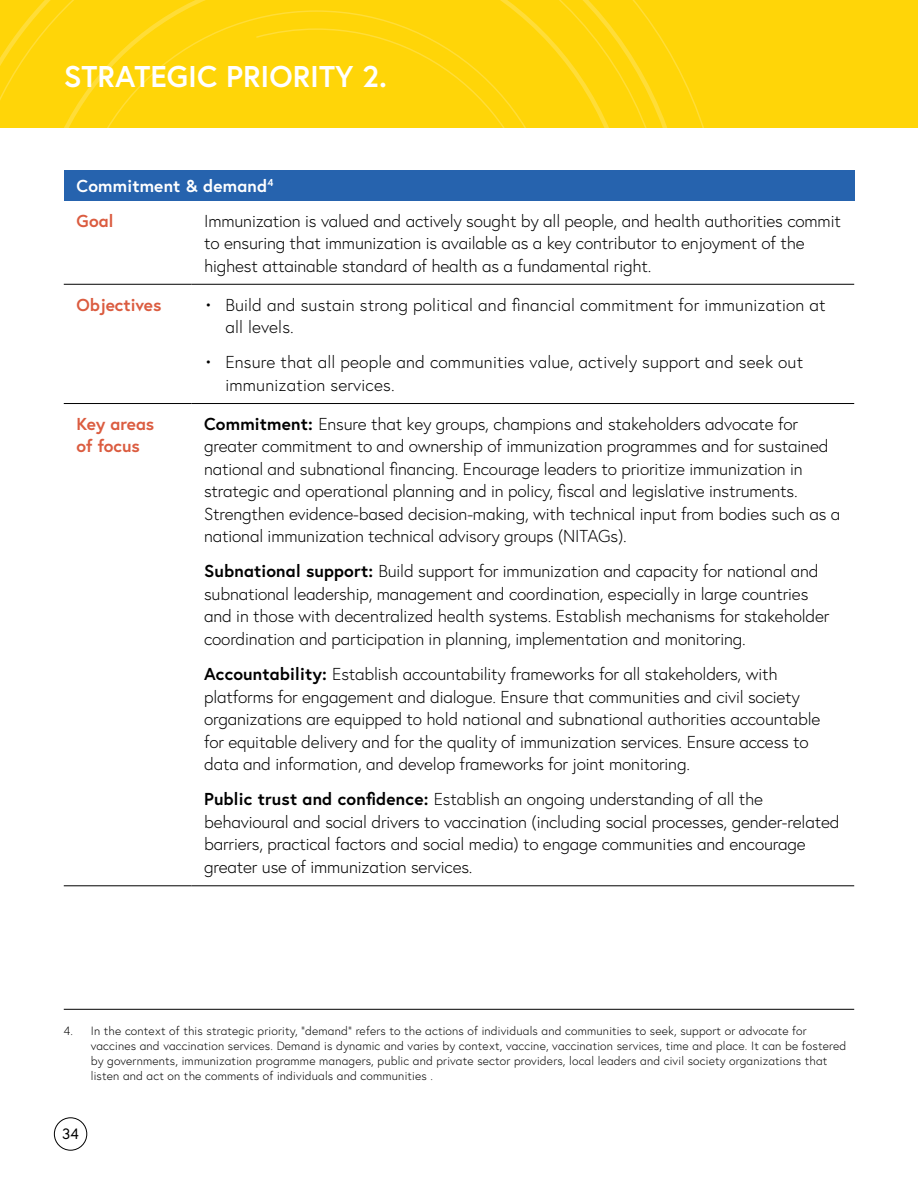
<style>
.page{position:relative;width:918px;height:1188px;background:#fff}
.page>*{position:absolute;margin:0;border:0;box-sizing:border-box;transform-origin:0 0}
.t1{font:700 30px "Europa";color:#fff}
.t2{font:300 17.25px/22.5px "Europa";letter-spacing:-.01em;color:#000}
.t3{font:300 17.25px/22.5px "Europa";letter-spacing:.01em;color:#000}
.t4{font:700 17.25px/22.5px "Europa";color:#db5c40}
.t5{font:700 17.25px/34.8px "Europa";letter-spacing:.01em;color:#fff}
.t6{font:15px "Europa";color:#000}
.t7{font:300 12px/15px "Europa";letter-spacing:.015em;color:#000}
.s1{color:#db5c40}
.s2{font-weight:700}
</style>
<div class="page">
<div style="left:54px;top:1117px;width:33px;height:34px;border:1px solid #000;border-radius:50%"></div>
<div style="left:64px;top:170px;width:790px;height:30px;background:#2663ae"></div>
<hr style="left:64px;top:284px;width:127px;height:1px;background:#000">
<hr style="left:191px;top:284px;width:663px;height:1px;background:#000">
<hr style="left:64px;top:403px;width:127px;height:1px;background:#000">
<hr style="left:191px;top:403px;width:663px;height:1px;background:#000">
<hr style="left:64px;top:886px;width:127px;height:1px;background:#000">
<hr style="left:191px;top:886px;width:663px;height:1px;background:#000">
<hr style="left:64px;top:1009px;width:790px;height:1px;background:#000">
<div style="left:0;top:0;width:918px;height:128px;background:#ffd508"></div>
<svg style="left:0;top:0;width:704px;height:128px"></svg>
<h1 class="t1" style="left:64px;top:56px;width:325px">STRATEGIC PRIORITY 2.</h1>
<p class="t5" style="left:77px;top:168px;width:198px">Commitment &amp; demand<sup>4<br></sup><span class="s1">Goal</span></p>
<p class="t2" style="left:204px;top:209px;width:638px">Immunization is valued and actively sought by all people, and health authorities commit to ensuring that immunization is available as a key contributor to enjoyment of the highest attainable standard of health as a fundamental right.</p>
<p class="t4" style="left:77px;top:293px;width:86px">Objectives</p>
<p class="t3" style="left:225px;top:293px;width:602px;text-indent:-21px">• Build and sustain strong political and financial commitment for immunization at all levels.</p>
<p class="t3" style="left:225px;top:351px;width:579px;text-indent:-21px">• Ensure that all people and communities value, actively support and seek out immunization services.</p>
<p class="t4" style="left:77px;top:412px;width:79px">Key areas of focus</p>
<p class="t2" style="left:204px;top:412px;width:638px"><span class="s2">Commitment:</span> Ensure that key groups, champions and stakeholders advocate for greater commitment to and ownership of immunization programmes and for sustained national and subnational financing. Encourage leaders to prioritize immunization in strategic and operational planning and in policy, fiscal and legislative instruments.<br>Strengthen evidence-based decision-making, with technical input from bodies such as a national immunization technical advisory groups (NITAGs).</p>
<p class="t2" style="left:204px;top:560px;width:627px"><span class="s2">Subnational support:</span> Build support for immunization and capacity for national and subnational leadership, management and coordination, especially in large countries and in those with decentralized health systems. Establish mechanisms for stakeholder coordination and participation in planning, implementation and monitoring.</p>
<p class="t2" style="left:204px;top:663px;width:618px"><span class="s2">Accountability:</span> Establish accountability frameworks for all stakeholders, with platforms for engagement and dialogue. Ensure that communities and civil society organizations are equipped to hold national and subnational authorities accountable for equitable delivery and for the quality of immunization services. Ensure access to data and information, and develop frameworks for joint monitoring.</p>
<p class="t2" style="left:204px;top:788px;width:637px"><span class="s2">Public trust and confidence:</span> Establish an ongoing understanding of all the behavioural and social drivers to vaccination (including social processes, gender-related barriers, practical factors and social media) to engage communities and encourage greater use of immunization services.</p>
<p class="t7" style="left:91px;top:1023px;width:757px;text-indent:-27px">4. In the context of this strategic priority, “demand” refers to the actions of individuals and communities to seek, support or advocate for vaccines and vaccination services. Demand is dynamic and varies by context, vaccine, vaccination services, time and place. It can be fostered by governments, immunization programme managers, public and private sector providers, local leaders and civil society organizations that listen and act on the comments of individuals and communities .</p>
<p class="t6" style="left:62px;top:1124px;width:18px">34</p>
</div>
